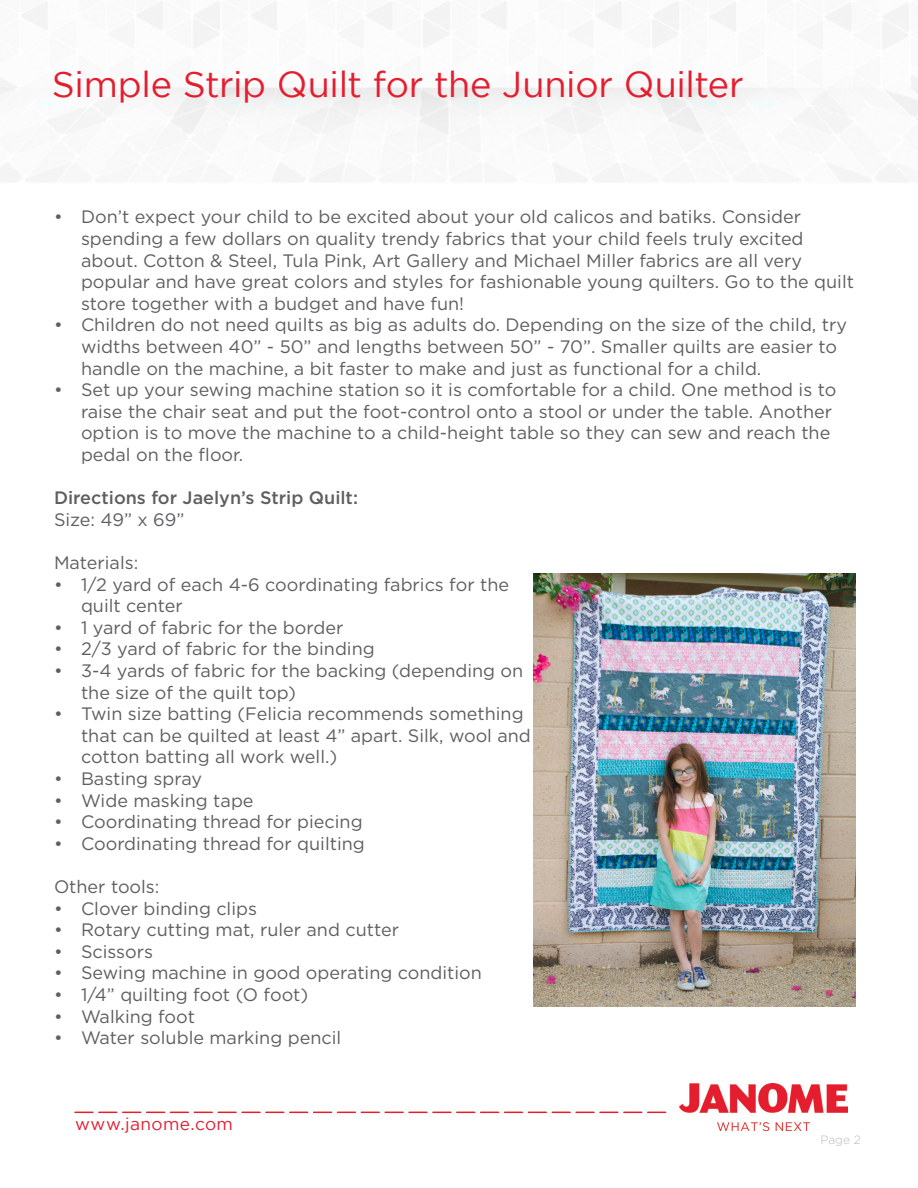
<style>
.page{position:relative;width:918px;height:1188px;background:#fff}
.page>*{position:absolute;margin:0;border:0;box-sizing:border-box;transform-origin:0 0}
.t1{font:36px "Gotham";letter-spacing:-.01em;color:#e41d2f}
.t2{font:18px/21.6px "Gotham HTF";color:#5f5f62}
.t3{font:500 18px "Gotham HTF";color:#5f5f62}
.t4{font:17.25px "Gotham";letter-spacing:.025em;color:#e41d2f}
.t5{font:300 12px "Gotham HTF";color:#babbbe}
</style>
<div class="page">
<svg style="left:51px;top:88px;width:816px;height:65px"></svg>
<img style="left:680px;top:1084px;width:167px;height:46px">
<svg style="left:75px;top:1112px;width:591px;height:1px"></svg>
<img style="left:534px;top:573px;width:322px;height:433px">
<p class="t1" style="left:52px;top:64px;width:693px">Simple Strip Quilt for the Junior Quilter</p>
<p class="t2" style="left:81px;top:206px;width:775px;text-indent:-27px">• Don’t expect your child to be excited about your old calicos and batiks. Consider spending a few dollars on quality trendy fabrics that your child feels truly excited about. Cotton &amp; Steel, Tula Pink, Art Gallery and Michael Miller fabrics are all very popular and have great colors and styles for fashionable young quilters. Go to the quilt store together with a budget and have fun!</p>
<p class="t2" style="left:81px;top:314px;width:767px;text-indent:-27px">• Children do not need quilts as big as adults do. Depending on the size of the child, try widths between 40” - 50” and lengths between 50” - 70”. Smaller quilts are easier to handle on the machine, a bit faster to make and just as functional for a child.</p>
<p class="t2" style="left:81px;top:379px;width:757px;text-indent:-27px">• Set up your sewing machine station so it is comfortable for a child. One method is to raise the chair seat and put the foot-control onto a stool or under the table. Another option is to move the machine to a child-height table so they can sew and reach the pedal on the floor.</p>
<p class="t3" style="left:54px;top:488px;width:306px">Directions for Jaelyn’s Strip Quilt:</p>
<p class="t2" style="left:54px;top:508px;width:132px">Size: 49” x 69”</p>
<p class="t2" style="left:54px;top:552px;width:86px">Materials:</p>
<p class="t2" style="left:81px;top:573px;width:430px;text-indent:-27px">• 1/2 yard of each 4-6 coordinating fabrics for the quilt center</p>
<p class="t2" style="left:54px;top:616px;width:291px">• 1 yard of fabric for the border</p>
<p class="t2" style="left:54px;top:638px;width:322px">• 2/3 yard of fabric for the binding</p>
<p class="t2" style="left:81px;top:660px;width:444px;text-indent:-27px">• 3-4 yards of fabric for the backing (depending on the size of the quilt top)</p>
<p class="t2" style="left:81px;top:703px;width:451px;text-indent:-27px">• Twin size batting (Felicia recommends something that can be quilted at least 4” apart. Silk, wool and cotton batting all work well.)</p>
<p class="t2" style="left:54px;top:768px;width:150px">• Basting spray</p>
<p class="t2" style="left:54px;top:789px;width:201px">• Wide masking tape</p>
<p class="t2" style="left:54px;top:811px;width:310px">• Coordinating thread for piecing</p>
<p class="t2" style="left:54px;top:832px;width:312px">• Coordinating thread for quilting</p>
<p class="t2" style="left:54px;top:876px;width:107px">Other tools:</p>
<p class="t2" style="left:54px;top:897px;width:205px">• Clover binding clips</p>
<p class="t2" style="left:54px;top:919px;width:346px">• Rotary cutting mat, ruler and cutter</p>
<p class="t2" style="left:54px;top:940px;width:101px">• Scissors</p>
<p class="t2" style="left:54px;top:962px;width:429px">• Sewing machine in good operating condition</p>
<p class="t2" style="left:54px;top:984px;width:256px">• 1/4” quilting foot (O foot)</p>
<p class="t2" style="left:54px;top:1005px;width:143px">• Walking foot</p>
<p class="t2" style="left:54px;top:1027px;width:289px">• Water soluble marking pencil</p>
<p class="t4" style="left:75px;top:1115px;width:159px">www.janome.com</p>
<p class="t5" style="left:820px;top:1133px;width:42px">Page 2</p>
</div>
